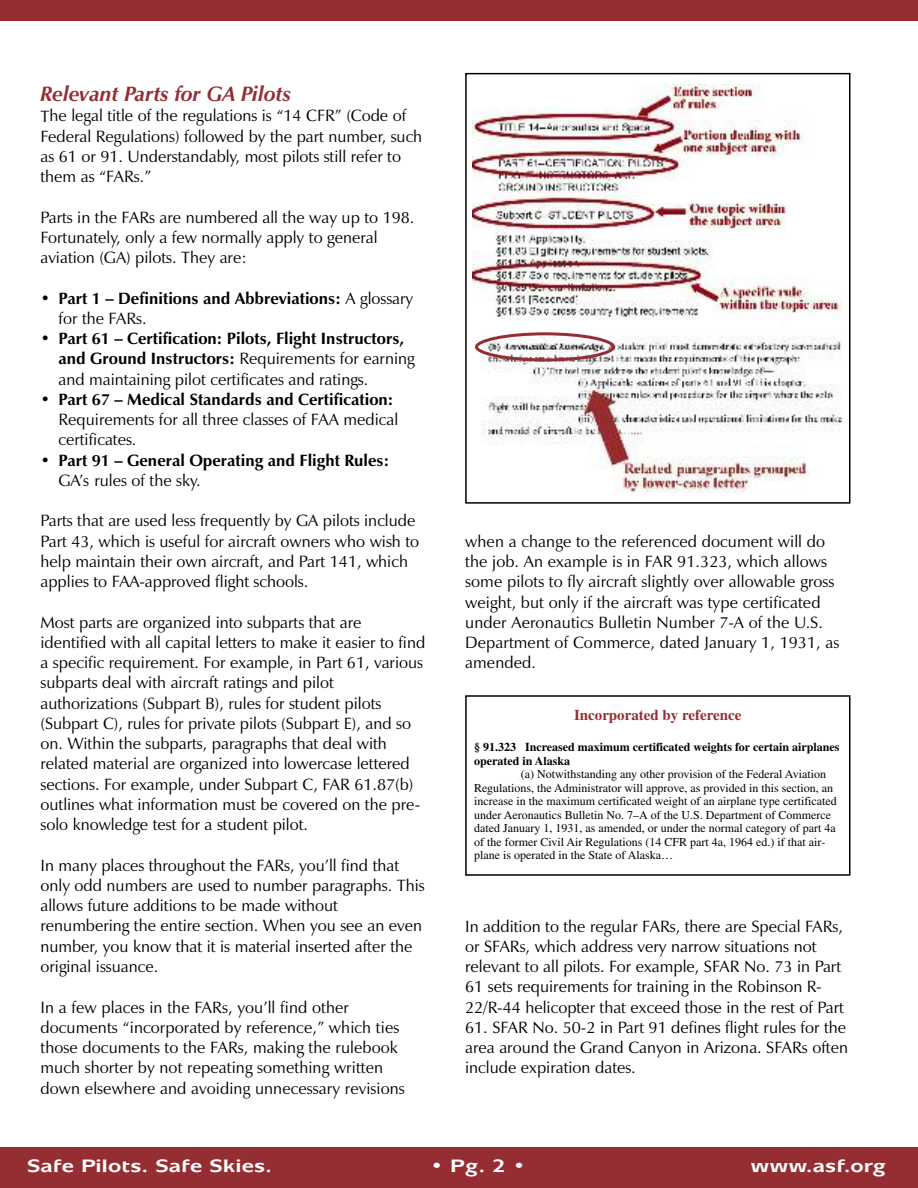
<style>
.page{position:relative;width:918px;height:1188px;background:#fff}
.page>*{position:absolute;margin:0;border:0;box-sizing:border-box;transform-origin:0 0}
.t1{font:italic 700 21px "Zapf Humanist 601 BT";color:#952e32}
.t2{font:700 18px "Mixage IT Cby BT";color:#fff;scale:1.2 1}
.t3{font:16.5px/20.2px "Zapf Humanist 601 BT";color:#000}
.t4{font:700 16.5px/20.2px "Zapf Humanist 601 BT";color:#000}
.t5{font:700 15px "Times";color:#952e32}
.t6{font:12px/13.5px "Times";color:#000}
.t7{font:700 12px/13.5px "Times";color:#000}
.s1{font-weight:400}
</style>
<div class="page">
<div style="left:465px;top:73px;width:385px;height:431px;border:2px solid #000"></div>
<img style="left:474px;top:336px;width:368px;height:157px">
<img style="left:473px;top:85px;width:368px;height:235px">
<div style="left:0;top:1147px;width:918px;height:41px;background:#952e32"></div>
<div style="left:0;top:0;width:918px;height:20px;background:#952e32"></div>
<svg style="left:475px;top:332px;width:140px;height:30px"></svg>
<p class="t1" style="left:40px;top:86px;width:252px">Relevant Parts for GA Pilots</p>
<p class="t3" style="left:40px;top:107px;width:383px">The legal title of the regulations is “14 CFR” (Code of Federal Regulations) followed by the part number, such as 61 or 91. Understandably, most pilots still refer to them as “FARs.”</p>
<p class="t3" style="left:40px;top:209px;width:375px">Parts in the FARs are numbered all the way up to 198.<br>Fortunately, only a few normally apply to general aviation (GA) pilots. They are:</p>
<p class="t4" style="left:59px;top:290px;width:356px;text-indent:-18px">• Part 1 – Definitions and Abbreviations: <span class="s1">A glossary for the FARs.</span></p>
<p class="t4" style="left:58px;top:330px;width:358px;text-indent:-18px">• Part 61 – Certification: Pilots, Flight Instructors, and Ground Instructors: <span class="s1">Requirements for earning and maintaining pilot certificates and ratings.</span></p>
<p class="t4" style="left:40px;top:391px;width:354px">• Part 67 – Medical Standards and Certification:</p>
<p class="t3" style="left:58px;top:411px;width:341px">Requirements for all three classes of FAA medical certificates.</p>
<p class="t4" style="left:40px;top:452px;width:350px">• Part 91 – General Operating and Flight Rules:</p>
<p class="t3" style="left:58px;top:472px;width:144px">GA’s rules of the sky.</p>
<p class="t3" style="left:40px;top:512px;width:380px">Parts that are used less frequently by GA pilots include Part 43, which is useful for aircraft owners who wish to help maintain their own aircraft, and Part 141, which applies to FAA-approved flight schools.</p>
<p class="t3" style="left:40px;top:614px;width:386px">Most parts are organized into subparts that are identified with all capital letters to make it easier to find a specific requirement. For example, in Part 61, various subparts deal with aircraft ratings and pilot authorizations (Subpart B), rules for student pilots (Subpart C), rules for private pilots (Subpart E), and so on. Within the subparts, paragraphs that deal with related material are organized into lowercase lettered sections. For example, under Subpart C, FAR 61.87(b) outlines what information must be covered on the pre&shy;solo knowledge test for a student pilot.</p>
<p class="t3" style="left:40px;top:857px;width:386px">In many places throughout the FARs, you’ll find that only odd numbers are used to number paragraphs. This allows future additions to be made without renumbering the entire section. When you see an even number, you know that it is material inserted after the original issuance.</p>
<p class="t3" style="left:40px;top:998px;width:366px">In a few places in the FARs, you’ll find other documents “incorporated by reference,” which ties those documents to the FARs, making the rulebook much shorter by not repeating something written down elsewhere and avoiding unnecessary revisions</p>
<p class="t3" style="left:465px;top:533px;width:376px">when a change to the referenced document will do the job. An example is in FAR 91.323, which allows some pilots to fly aircraft slightly over allowable gross weight, but only if the aircraft was type certificated under Aeronautics Bulletin Number 7-A of the U.S.<br>Department of Commerce, dated January 1, 1931, as amended.</p>
<p class="t5" style="left:574px;top:710px;width:169px">Incorporated by reference</p>
<p class="t7" style="left:474px;top:742px;width:367px">§ 91.323 Increased maximum certificated weights for certain airplanes operated in Alaska</p>
<p class="t6" style="left:474px;top:769px;width:364px;text-indent:47px">(a) Notwithstanding any other provision of the Federal Aviation Regulations, the Administrator will approve, as provided in this section, an increase in the maximum certificated weight of an airplane type certificated under Aeronautics Bulletin No. 7–A of the U.S. Department of Commerce dated January 1, 1931, as amended, or under the normal category of part 4a of the former Civil Air Regulations (14 CFR part 4a, 1964 ed.) if that air&shy;plane is operated in the State of Alaska…</p>
<p class="t3" style="left:465px;top:917px;width:380px">In addition to the regular FARs, there are Special FARs, or SFARs, which address very narrow situations not relevant to all pilots. For example, SFAR No. 73 in Part 61 sets requirements for training in the Robinson R-22/R-44 helicopter that exceed those in the rest of Part</p>
<p class="t3" style="left:465px;top:1019px;width:384px;text-align:justify">61. SFAR No. 50-2 in Part 91 defines flight rules for the area around the Grand Canyon in Arizona. SFARs often include expiration dates.</p>
<p class="t2" style="left:27px;top:1160px;width:206px">Safe Pilots. Safe Skies.</p>
<p class="t2" style="left:431px;top:1160px;width:81px">•Pg.2•</p>
<p class="t2" style="left:750px;top:1160px;width:114px">www.asf.org</p>
</div>
